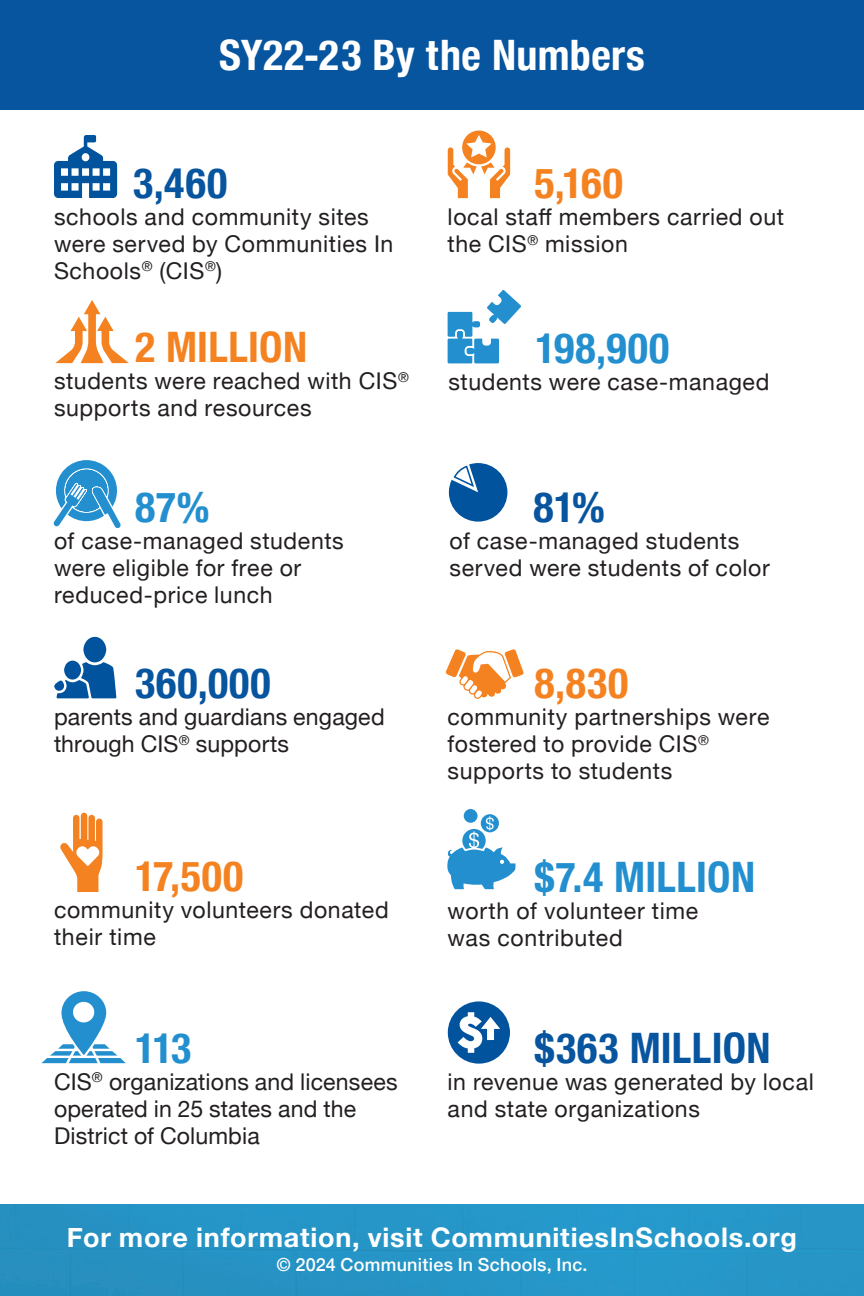
<style>
.page{position:relative;width:864px;height:1296px;background:#fff}
.page>*{position:absolute;margin:0;border:0;box-sizing:border-box;transform-origin:0 0}
.numbers{font:700 condensed 42px "Helvetica Neue";letter-spacing:.025em;color:#07549f}
.numbers-2{font:700 condensed 42px "Helvetica Neue";letter-spacing:.01em;color:#238fcf}
.numbers-3{font:700 condensed 42px "Helvetica Neue";letter-spacing:.01em;color:#f58220}
.sub{font:700 condensed 42px "Helvetica Neue";letter-spacing:.01em;color:#fff}
.body{font:700 27px "Helvetica Neue";letter-spacing:.03em;color:#fff}
.body-2{font:23.1px/27px "Helvetica Neue";letter-spacing:.025em;color:#231f20}
.body-3{font:23.1px/27px "Helvetica Neue";letter-spacing:.005em;color:#231f20}
.t1{font:500 18px "Helvetica Neue";letter-spacing:.015em;color:#fff}
</style>
<div class="page">
<div style="left:0;top:0;width:864px;height:109px;background:#07549f"></div>
<svg style="left:448px;top:290px;width:73px;height:73px"></svg>
<svg style="left:54px;top:460px;width:67px;height:68px"></svg>
<svg style="left:449px;top:463px;width:58px;height:59px"></svg>
<svg style="left:54px;top:637px;width:62px;height:61px"></svg>
<svg style="left:447px;top:814px;width:69px;height:75px"></svg>
<div style="left:464px;top:809px;width:14px;height:14px;background:#238fcf;border-radius:50%"></div>
<svg style="left:60px;top:813px;width:43px;height:79px"></svg>
<svg style="left:54px;top:135px;width:63px;height:63px"></svg>
<svg style="left:55px;top:300px;width:74px;height:63px"></svg>
<svg style="left:448px;top:1001px;width:62px;height:63px"></svg>
<svg style="left:41px;top:991px;width:85px;height:72px"></svg>
<svg style="left:446px;top:649px;width:78px;height:50px"></svg>
<div style="left:0;top:1204px;width:864px;height:92px;background:#2695c7"></div>
<svg style="left:448px;top:131px;width:62px;height:67px"></svg>
<p class="sub" style="left:219px;top:21px;width:427px">SY22-23 By the Numbers</p>
<p class="numbers" style="left:133px;top:148px;width:95px">3,460</p>
<p class="body-2" style="left:54px;top:205px;width:341px">schools and community sites were served by Communities In<br>Schools<sup>®</sup> (CIS<sup>®</sup>)</p>
<p class="numbers-3" style="left:135px;top:312px;width:174px">2 MILLION</p>
<p class="body-2" style="left:54px;top:369px;width:356px">students were reached with CIS<sup>® </sup>supports and resources</p>
<p class="numbers-2" style="left:135px;top:472px;width:76px">87%</p>
<p class="body-2" style="left:54px;top:528px;width:291px">of case-managed students were eligible for free or reduced-price lunch</p>
<p class="numbers" style="left:135px;top:649px;width:137px">360,000</p>
<p class="body-3" style="left:54px;top:705px;width:332px">parents and guardians engaged through CIS<sup>®</sup> supports</p>
<p class="numbers-3" style="left:135px;top:841px;width:110px">17,500</p>
<p class="body-2" style="left:54px;top:898px;width:336px">community volunteers donated their time</p>
<p class="numbers-2" style="left:135px;top:1013px;width:58px">113</p>
<p class="body-3" style="left:54px;top:1069px;width:345px">CIS<sup>®</sup> organizations and licensees operated in 25 states and the<br>District of Columbia</p>
<p class="numbers-3" style="left:535px;top:148px;width:90px">5,160</p>
<p class="body-2" style="left:448px;top:205px;width:338px">local staff members carried out the CIS<sup>®</sup> mission</p>
<p class="numbers-2" style="left:536px;top:313px;width:135px">198,900</p>
<p class="body-2" style="left:448px;top:369px;width:322px">students were case-managed</p>
<p class="numbers" style="left:534px;top:472px;width:73px">81%</p>
<p class="body-2" style="left:450px;top:528px;width:322px">of case-managed students served were students of color</p>
<p class="numbers-3" style="left:535px;top:649px;width:95px">8,830</p>
<p class="body-2" style="left:448px;top:705px;width:323px">community partnerships were fostered to provide CIS<sup>® </sup>supports to students</p>
<p class="numbers-2" style="left:535px;top:842px;width:222px">$7.4 MILLION</p>
<p class="body-2" style="left:448px;top:898px;width:252px">worth of volunteer time was contributed</p>
<p class="numbers" style="left:535px;top:1013px;width:238px">$363 MILLION</p>
<p class="body-2" style="left:448px;top:1069px;width:368px">in revenue was generated by local and state organizations</p>
<p class="body" style="left:67px;top:1216px;width:731px">For more information, visit CommunitiesInSchools.org</p>
<p class="t1" style="left:276px;top:1250px;width:313px">© 2024 Communities In Schools, Inc.</p>
</div>
